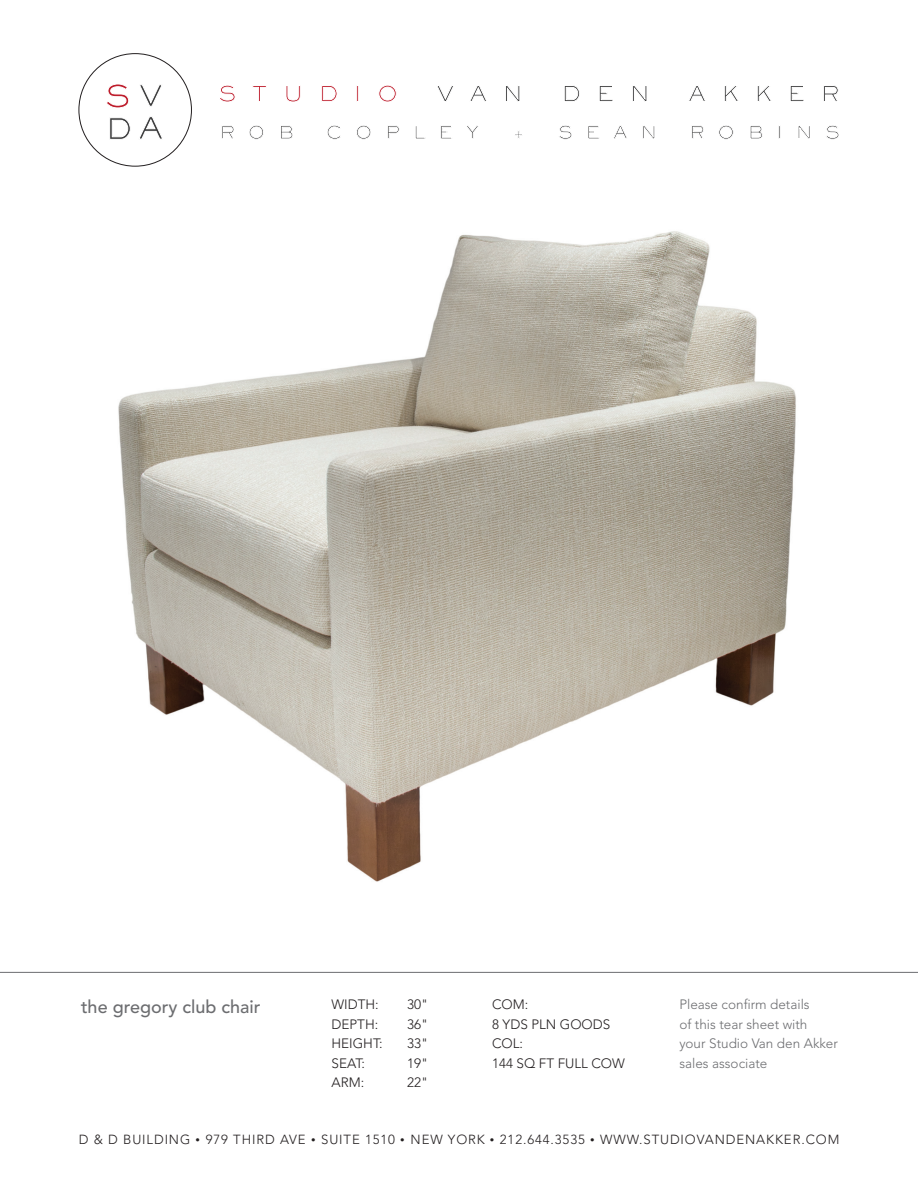
<style>
.page{position:relative;width:918px;height:1188px;background:#fff}
.page>*{position:absolute;margin:0;border:0;box-sizing:border-box;transform-origin:0 0}
.t1{font:500 18px "Avenir";color:#6c6d70}
.t2{font:300 13.5px "Avenir";color:#231f20}
.t3{font:300 13.5px/19.5px "Avenir";color:#6c6d70}
.t4{font:300 13.2px "Avenir";letter-spacing:.07em;color:#231f20}
.s1{font-size:9px}
</style>
<div class="page">
<img style="left:42px;top:53px;width:815px;height:919px">
<hr style="left:0;top:972px;width:918px;height:1px;background:#6c6d70">
<svg style="left:222px;top:125px;width:12px;height:14px"></svg>
<svg style="left:249px;top:125px;width:15px;height:14px"></svg>
<svg style="left:280px;top:125px;width:13px;height:14px"></svg>
<svg style="left:327px;top:125px;width:14px;height:14px"></svg>
<svg style="left:356px;top:125px;width:15px;height:14px"></svg>
<svg style="left:387px;top:125px;width:12px;height:14px"></svg>
<svg style="left:415px;top:125px;width:11px;height:14px"></svg>
<svg style="left:440px;top:125px;width:12px;height:14px"></svg>
<svg style="left:465px;top:125px;width:14px;height:14px"></svg>
<svg style="left:514px;top:130px;width:9px;height:9px"></svg>
<svg style="left:558px;top:125px;width:14px;height:14px"></svg>
<svg style="left:588px;top:125px;width:12px;height:14px"></svg>
<svg style="left:613px;top:125px;width:15px;height:14px"></svg>
<svg style="left:643px;top:125px;width:12px;height:14px"></svg>
<svg style="left:691px;top:125px;width:13px;height:14px"></svg>
<svg style="left:719px;top:125px;width:15px;height:14px"></svg>
<svg style="left:750px;top:125px;width:13px;height:14px"></svg>
<svg style="left:779px;top:125px;width:2px;height:14px"></svg>
<svg style="left:798px;top:125px;width:12px;height:14px"></svg>
<svg style="left:825px;top:125px;width:14px;height:14px"></svg>
<svg style="left:219px;top:85px;width:16px;height:17px"></svg>
<svg style="left:252px;top:85px;width:15px;height:17px"></svg>
<svg style="left:286px;top:85px;width:15px;height:17px"></svg>
<svg style="left:321px;top:85px;width:16px;height:17px"></svg>
<svg style="left:357px;top:85px;width:2px;height:17px"></svg>
<svg style="left:379px;top:85px;width:17px;height:17px"></svg>
<svg style="left:436px;top:85px;width:18px;height:17px"></svg>
<svg style="left:469px;top:85px;width:18px;height:17px"></svg>
<svg style="left:505px;top:85px;width:15px;height:17px"></svg>
<svg style="left:564px;top:85px;width:16px;height:17px"></svg>
<svg style="left:599px;top:85px;width:14px;height:17px"></svg>
<svg style="left:632px;top:85px;width:15px;height:17px"></svg>
<svg style="left:688px;top:85px;width:18px;height:17px"></svg>
<svg style="left:724px;top:85px;width:15px;height:17px"></svg>
<svg style="left:757px;top:85px;width:15px;height:17px"></svg>
<svg style="left:790px;top:85px;width:14px;height:17px"></svg>
<svg style="left:823px;top:85px;width:15px;height:17px"></svg>
<svg style="left:106px;top:83px;width:23px;height:25px"></svg>
<svg style="left:139px;top:84px;width:24px;height:23px"></svg>
<svg style="left:109px;top:117px;width:22px;height:23px"></svg>
<svg style="left:138px;top:116px;width:26px;height:24px"></svg>
<p class="t1" style="left:81px;top:996px;width:181px">the gregory club chair</p>
<p class="t2" style="left:332px;top:997px;width:49px">WIDTH:</p>
<p class="t2" style="left:407px;top:997px;width:23px">30"</p>
<p class="t2" style="left:332px;top:1016px;width:48px">DEPTH:</p>
<p class="t2" style="left:407px;top:1016px;width:23px">36"</p>
<p class="t2" style="left:332px;top:1036px;width:53px">HEIGHT:</p>
<p class="t2" style="left:407px;top:1036px;width:23px">33"</p>
<p class="t2" style="left:332px;top:1055px;width:35px">SEAT:</p>
<p class="t2" style="left:407px;top:1055px;width:23px">19"</p>
<p class="t2" style="left:332px;top:1075px;width:34px">ARM:</p>
<p class="t2" style="left:407px;top:1075px;width:23px">22"</p>
<p class="t2" style="left:492px;top:997px;width:38px">COM:</p>
<p class="t2" style="left:492px;top:1016px;width:120px">8 YDS PLN GOODS</p>
<p class="t2" style="left:492px;top:1036px;width:33px">COL:</p>
<p class="t2" style="left:492px;top:1055px;width:134px">144 SQ FT FULL COW</p>
<p class="t3" style="left:679px;top:995px;width:160px">Please confirm details<br>of this tear sheet with<br>your Studio Van den Akker sales associate</p>
<p class="t4" style="left:79px;top:1132px;width:762px">D &amp; D BUILDING <span class="s1">•</span> 979 THIRD AVE <span class="s1">•</span> SUITE 1510 <span class="s1">•</span> NEW YORK <span class="s1">•</span> 212.644.3535 <span class="s1">•</span> WWW.STUDIOVANDENAKKER.COM</p>
</div>
